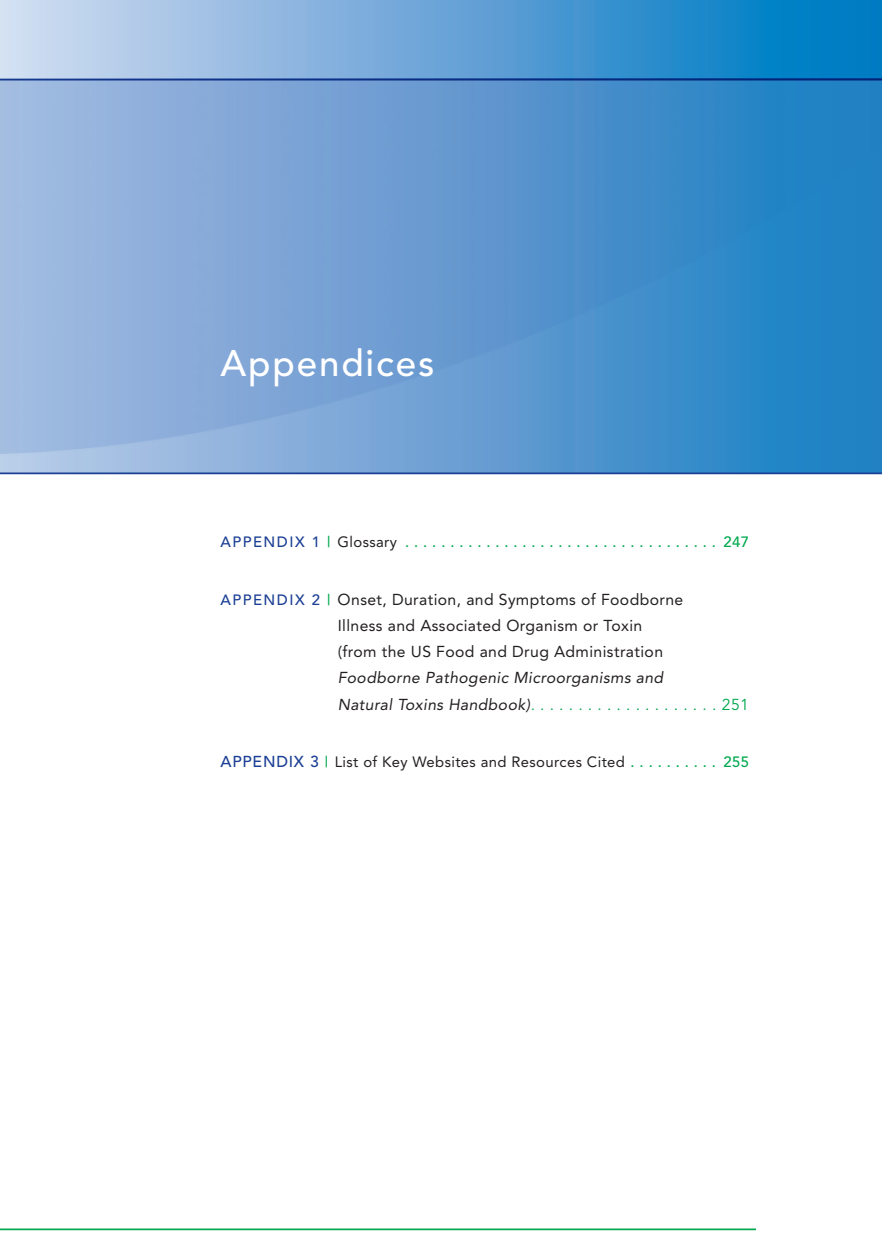
<style>
.page{position:relative;width:882px;height:1260px;background:#fff}
.page>*{position:absolute;margin:0;border:0;box-sizing:border-box;transform-origin:0 0}
.t1{font:500 36.75px "Avenir";letter-spacing:.05em;color:#fff}
.t2{font:15.75px/26.2px "Avenir";letter-spacing:.025em;color:#231f20}
.t3{font:14.88px "Avenir";letter-spacing:.025em;color:#231f20}
.t4{font:500 14.88px "Avenir";letter-spacing:.1em;color:#00a94e}
.s1{color:#1b3f94}
.s2{font-weight:400;color:#231f20}
.s3{font-weight:500;font-size:14.88px;color:#1b3f94}
.s4{font-weight:500;font-size:14.88px;color:#00a94e}
.s5{font-style:italic}
.s6{color:#00a94e}
.s7{font-weight:500;font-size:15.75px;color:#1b3f94}
.s8{font-weight:500;color:#00a94e}
</style>
<div class="page">
<div style="left:0;top:0;width:882px;height:79px;background:linear-gradient(to right,#d9daf0,#0074c0)"></div>
<hr style="left:0;top:1228px;width:756px;height:2px;background:#00a94e">
<div style="left:0;top:79px;width:882px;height:393px;background:linear-gradient(to right,#abbbe1,#1a7dc2)"></div>
<hr style="left:0;top:472px;width:882px;height:2px;background:#1b3f94">
<p class="t1" style="left:220px;top:342px;width:215px">Appendices</p>
<p class="t4" style="left:220px;top:533px;width:530px"><span class="s1">APPENDIX 1</span> | <span class="s2">Glossary</span> . . . . . . . . . . . . . . . . . . . . . . . . . . . . . . . . . . . 247</p>
<p class="t2" style="left:338px;top:586px;width:413px;text-indent:-117px"><span class="s3">APPENDIX 2</span> <span class="s4">|</span> Onset, Duration, and Symptoms of Foodborne<br>Illness and Associated Organism or Toxin<br>(from the US Food and Drug Administration <span class="s5">Foodborne Pathogenic Microorganisms and<br>Natural Toxins Handbook)</span> <span class="s6">. . . . . . . . . . . . . . . . . . . . 251</span></p>
<p class="t3" style="left:220px;top:754px;width:530px"><span class="s7">APPENDIX 3</span> <span class="s8">|</span> List of Key Websites and Resources Cited <span class="s8">. . . . . . . . . . 255</span></p>
</div>
